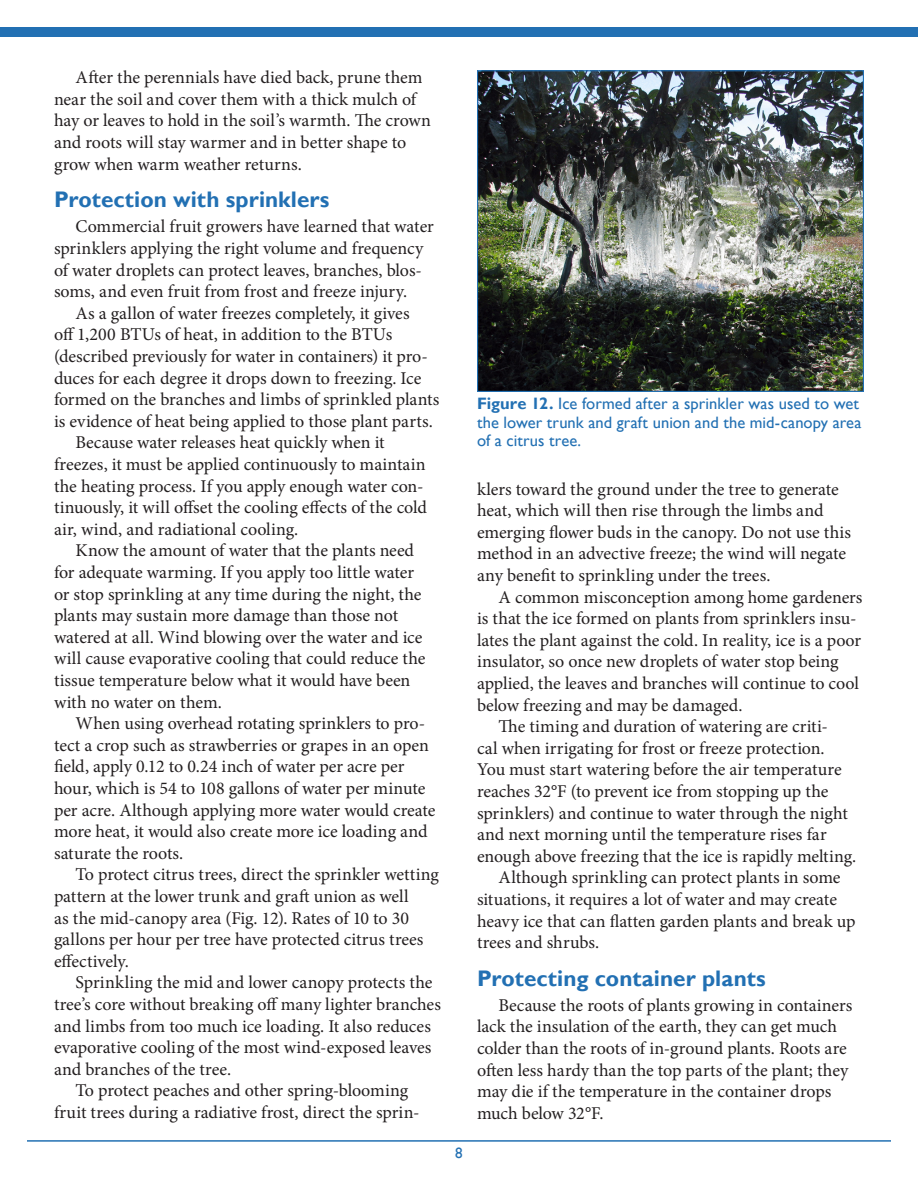
<style>
.page{position:relative;width:918px;height:1188px;background:#fff}
.page>*{position:absolute;margin:0;border:0;box-sizing:border-box;transform-origin:0 0}
.heading1{font:700 22.5px "Gill Sans";color:#2270b3}
.body_text{font:18px/21.6px "Minion Pro";letter-spacing:-.005em;color:#231f20}
.table_body{font:16.5px/18.8px "Gill Sans";letter-spacing:.005em;color:#2270b3}
.t1{font:15px "Gill Sans";color:#2270b3}
.s1{font-weight:700}
</style>
<div class="page">
<div style="left:0;top:27px;width:918px;height:10px;background:#2270b3"></div>
<hr style="left:27px;top:1140px;width:864px;height:2px;background:#2270b3">
<img style="left:479px;top:72px;width:383px;height:318px">
<div style="left:477px;top:70px;width:387px;height:322px;border:1px solid #2270b3"></div>
<p class="body_text" style="left:54px;top:67px;width:379px;text-indent:22px">After the perennials have died back, prune them near the soil and cover them with a thick mulch of hay or leaves to hold in the soil’s warmth. The crown and roots will stay warmer and in better shape to grow when warm weather returns.</p>
<p class="heading1" style="left:54px;top:186px;width:277px">Protection with sprinklers</p>
<p class="body_text" style="left:54px;top:216px;width:381px;text-indent:22px">Commercial fruit growers have learned that water sprinklers applying the right volume and frequency of water droplets can protect leaves, branches, blos&shy;soms, and even fruit from frost and freeze injury.</p>
<p class="body_text" style="left:54px;top:302px;width:387px;text-indent:22px">As a gallon of water freezes completely, it gives<br>off 1,200 BTUs of heat, in addition to the BTUs (described previously for water in containers) it pro&shy;duces for each degree it drops down to freezing. Ice formed on the branches and limbs of sprinkled plants is evidence of heat being applied to those plant parts.</p>
<p class="body_text" style="left:54px;top:432px;width:375px;text-indent:22px">Because water releases heat quickly when it freezes, it must be applied continuously to maintain the heating process. If you apply enough water con&shy;tinuously, it will offset the cooling effects of the cold air, wind, and radiational cooling.</p>
<p class="body_text" style="left:54px;top:540px;width:373px;text-indent:22px">Know the amount of water that the plants need for adequate warming. If you apply too little water or stop sprinkling at any time during the night, the plants may sustain more damage than those not watered at all. Wind blowing over the water and ice will cause evaporative cooling that could reduce the tissue temperature below what it would have been with no water on them.</p>
<p class="body_text" style="left:54px;top:713px;width:383px;text-indent:22px">When using overhead rotating sprinklers to pro&shy;tect a crop such as strawberries or grapes in an open field, apply 0.12 to 0.24 inch of water per acre per hour, which is 54 to 108 gallons of water per minute per acre. Although applying more water would create more heat, it would also create more ice loading and saturate the roots.</p>
<p class="body_text" style="left:54px;top:864px;width:386px;text-indent:22px">To protect citrus trees, direct the sprinkler wetting pattern at the lower trunk and graft union as well<br>as the mid-canopy area (Fig. 12). Rates of 10 to 30 gallons per hour per tree have protected citrus trees effectively.</p>
<p class="body_text" style="left:54px;top:972px;width:388px;text-indent:22px">Sprinkling the mid and lower canopy protects the tree’s core without breaking off many lighter branches and limbs from too much ice loading. It also reduces evaporative cooling of the most wind-exposed leaves and branches of the tree.</p>
<p class="body_text" style="left:54px;top:1080px;width:367px;text-align:center">To protect peaches and other spring-blooming fruit trees during a radiative frost, direct the sprin-</p>
<p class="t1" style="left:455px;top:1144px;width:9px">8</p>
<p class="table_body" style="left:477px;top:394px;width:386px"><span class="s1">Figure 12.</span> Ice formed after a sprinkler was used to wet the lower trunk and graft union and the mid-canopy area of a citrus tree.</p>
<p class="body_text" style="left:477px;top:478px;width:376px">klers toward the ground under the tree to generate heat, which will then rise through the limbs and emerging flower buds in the canopy. Do not use this method in an advective freeze; the wind will negate any benefit to sprinkling under the trees.</p>
<p class="body_text" style="left:477px;top:586px;width:387px;text-indent:22px">A common misconception among home gardeners is that the ice formed on plants from sprinklers insu&shy;lates the plant against the cold. In reality, ice is a poor insulator, so once new droplets of water stop being applied, the leaves and branches will continue to cool below freezing and may be damaged.</p>
<p class="body_text" style="left:477px;top:716px;width:381px;text-indent:22px">The timing and duration of watering are criti-<br>cal when irrigating for frost or freeze protection.<br>You must start watering before the air temperature reaches 32°F (to prevent ice from stopping up the sprinklers) and continue to water through the night and next morning until the temperature rises far enough above freezing that the ice is rapidly melting.</p>
<p class="body_text" style="left:477px;top:867px;width:380px;text-indent:22px">Although sprinkling can protect plants in some situations, it requires a lot of water and may create heavy ice that can flatten garden plants and break up trees and shrubs.</p>
<p class="heading1" style="left:477px;top:965px;width:290px">Protecting container plants</p>
<p class="body_text" style="left:477px;top:994px;width:377px;text-indent:22px">Because the roots of plants growing in containers lack the insulation of the earth, they can get much colder than the roots of in-ground plants. Roots are often less hardy than the top parts of the plant; they may die if the temperature in the container drops much below 32°F.</p>
</div>
